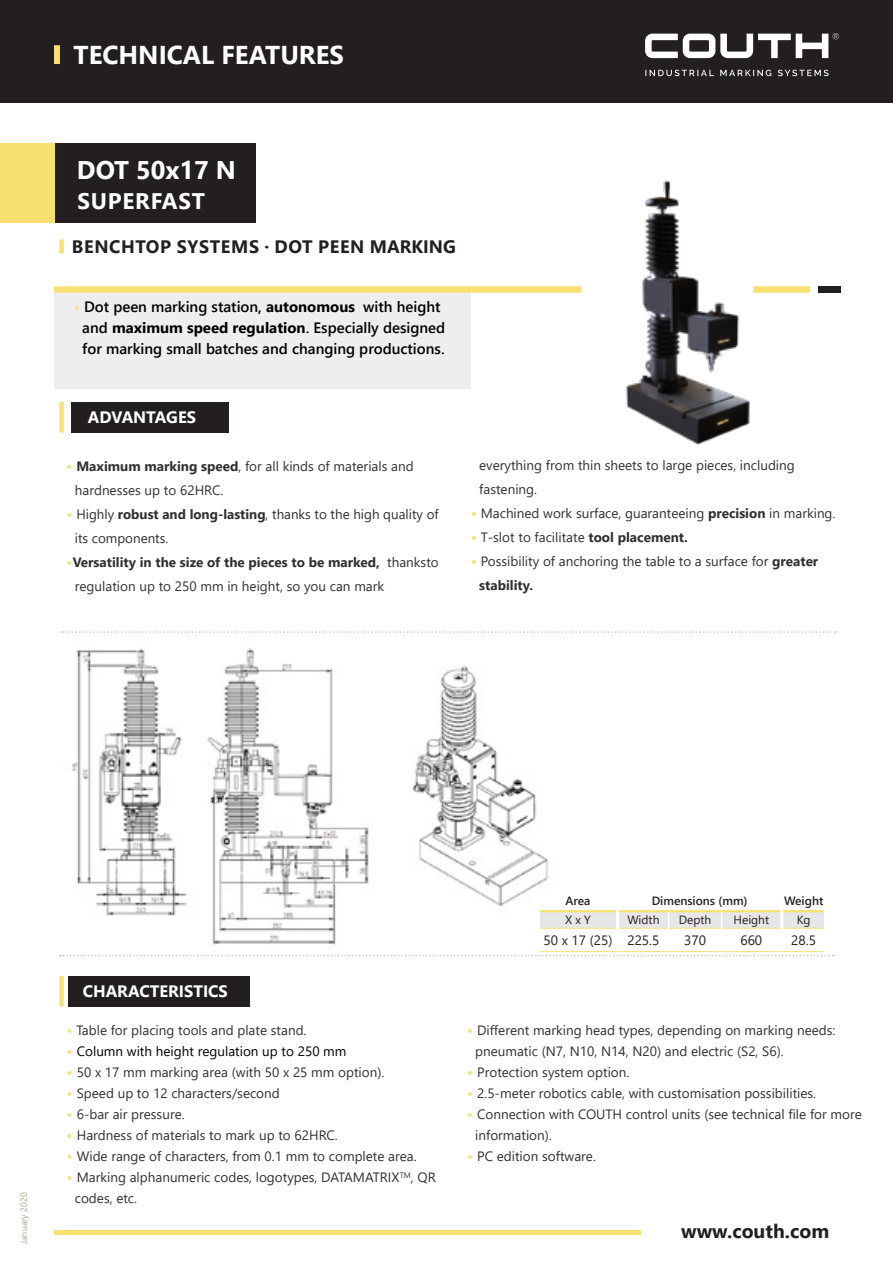
<style>
.page{position:relative;width:893px;height:1263px;background:#fff}
.page>*{position:absolute;margin:0;border:0;box-sizing:border-box;transform-origin:0 0}
.t1{font:700 25.8px "Segoe UI";color:#fff}
.t2{font:700 25.5px "Segoe UI";color:#fff}
.t3{font:700 22.5px "Segoe UI";letter-spacing:.035em;color:#fff}
.t4{font:700 19.5px "Segoe UI";color:#231f20}
.t5{font:700 18px "Segoe UI";letter-spacing:.035em;color:#231f20}
.t6{font:700 16.5px "Segoe UI";color:#fff}
.t7{font:600 15px/21px "Segoe UI";color:#000001;text-align:center}
.t8{font:13.5px/24px "Segoe UI";color:#312f30}
.t9{font:13.5px "Segoe UI";color:#000001}
.t10{font:13.5px "Segoe UI";color:#231f20}
.t11{font:600 12px "Segoe UI";color:#231f20}
.t12{font:12px "Segoe UI";color:#231f20}
.t13{font:9px "Segoe UI";color:#aaaa8d}
.s1{color:#f8e279}
.s2{font-weight:700}
.s3{font-weight:700;font-size:15px;color:#f8e279}
</style>
<div class="page">
<div style="left:0;top:0;width:893px;height:103px;background:#231f20"></div>
<div style="left:54px;top:45px;width:6px;height:19px;background:#f8e071"></div>
<svg style="left:645px;top:33px;width:194px;height:43px"></svg>
<div style="left:819px;top:286px;width:22px;height:7px;background:#231f20"></div>
<div style="left:54px;top:143px;width:202px;height:80px;background:#231f20"></div>
<div style="left:59px;top:239px;width:5px;height:14px;background:#f8e071"></div>
<div style="left:0;top:143px;width:54px;height:80px;background:#f8e071"></div>
<div style="left:68px;top:976px;width:182px;height:30px;background:#231f20"></div>
<div style="left:59px;top:976px;width:5px;height:31px;background:#f8e071"></div>
<svg style="left:62px;top:631px;width:774px;height:2px"></svg>
<div style="left:54px;top:1230px;width:586px;height:5px;background:#f8e071"></div>
<div style="left:54px;top:293px;width:417px;height:95px;background:#eeeeef"></div>
<svg style="left:54px;top:286px;width:756px;height:7px"></svg>
<div style="left:71px;top:402px;width:158px;height:30px;background:#231f20"></div>
<div style="left:59px;top:402px;width:5px;height:31px;background:#f8e071"></div>
<img style="left:72px;top:647px;width:477px;height:264px">
<hr style="left:540px;top:910px;width:76px;height:2px;background:#f8e071">
<hr style="left:619px;top:910px;width:50px;height:2px;background:#f8e071">
<hr style="left:669px;top:910px;width:53px;height:2px;background:#f8e071">
<hr style="left:722px;top:910px;width:58px;height:2px;background:#f8e071">
<hr style="left:783px;top:910px;width:41px;height:2px;background:#f8e071">
<svg style="left:60px;top:911px;width:774px;height:45px"></svg>
<img style="left:598px;top:180px;width:169px;height:265px">
<h1 class="t1" style="left:74px;top:31px;width:272px">TECHNICAL FEATURES</h1>
<h2 class="t2" style="left:77px;top:146px;width:161px">DOT 50x17 N</h2>
<h3 class="t3" style="left:77px;top:179px;width:129px">SUPERFAST</h3>
<h3 class="t5" style="left:72px;top:229px;width:385px">BENCHTOP SYSTEMS · DOT PEEN MARKING</h3>
<p class="t7" style="left:74px;top:295px;width:373px"><span class="s1">•</span> Dot peen marking station, <span class="s2">autonomous</span> with height and <span class="s2">maximum speed regulation</span>. Especially designed for marking small batches and changing productions.</p>
<p class="t6" style="left:88px;top:402px;width:110px">ADVANTAGES</p>
<p class="t8" style="left:75px;top:453px;width:340px;text-indent:-9px"><span class="s3">•</span> <span class="s2">Maximum marking speed</span>, for all kinds of materials and hardnesses up to 62HRC.</p>
<p class="t8" style="left:75px;top:501px;width:365px;text-indent:-9px"><span class="s3">•</span> Highly <span class="s2">robust and long-lasting</span>, thanks to the high quality of its components.</p>
<p class="t8" style="left:75px;top:549px;width:365px;text-indent:-9px"><span class="s3">•</span><span class="s2">Versatility in the size of the pieces to be marked,</span> thanksto regulation up to 250 mm in height, so you can mark</p>
<p class="t8" style="left:479px;top:452px;width:317px">everything from thin sheets to large pieces, including fastening.</p>
<p class="t8" style="left:471px;top:500px;width:366px"><span class="s3">•</span> Machined work surface, guaranteeing <span class="s2">precision</span> in marking.</p>
<p class="t8" style="left:471px;top:524px;width:219px"><span class="s3">•</span> T-slot to facilitate <span class="s2">tool placement.</span></p>
<p class="t8" style="left:479px;top:548px;width:341px;text-indent:-8px"><span class="s3">•</span> Possibility of anchoring the table to a surface for <span class="s2">greater stability.</span></p>
<p class="t13" style="left:16px;top:1244px;width:53px;rotate:-90deg">January 2020</p>
<p class="t6" style="left:83px;top:976px;width:147px">CHARACTERISTICS</p>
<p class="t8" style="left:66px;top:1017px;width:242px"><span class="s3">•</span> Table for placing tools and plate stand.</p>
<p class="t9" style="left:66px;top:1039px;width:282px"><span class="s3">•</span> Column with height regulation up to 250 mm</p>
<p class="t8" style="left:66px;top:1059px;width:320px"><span class="s3">•</span> 50 x 17 mm marking area (with 50 x 25 mm option).</p>
<p class="t8" style="left:66px;top:1080px;width:215px"><span class="s3">•</span> Speed up to 12 characters/second</p>
<p class="t8" style="left:66px;top:1101px;width:120px"><span class="s3">•</span> 6-bar air pressure.</p>
<p class="t8" style="left:66px;top:1122px;width:273px"><span class="s3">•</span> Hardness of materials to mark up to 62HRC.</p>
<p class="t8" style="left:66px;top:1143px;width:352px"><span class="s3">•</span> Wide range of characters, from 0.1 mm to complete area.</p>
<p class="t8" style="left:75px;top:1166px;width:362px;line-height:21px;text-indent:-9px"><span class="s3">•</span> Marking alphanumeric codes, logotypes, DATAMATRIX<sup>TM</sup>, QR codes, etc.</p>
<p class="t11" style="left:565px;top:889px;width:27px">Area</p>
<p class="t11" style="left:652px;top:889px;width:97px">Dimensions (mm)</p>
<p class="t11" style="left:784px;top:889px;width:41px">Weight</p>
<p class="t12" style="left:565px;top:909px;width:27px">X x Y</p>
<p class="t12" style="left:627px;top:909px;width:34px">Width</p>
<p class="t12" style="left:679px;top:909px;width:34px">Depth</p>
<p class="t12" style="left:733px;top:909px;width:37px">Height</p>
<p class="t12" style="left:797px;top:909px;width:15px">Kg</p>
<p class="t10" style="left:543px;top:927px;width:117px">50 x 17 (25) 225.5</p>
<p class="t10" style="left:684px;top:927px;width:23px">370</p>
<p class="t10" style="left:740px;top:927px;width:23px">660</p>
<p class="t10" style="left:791px;top:927px;width:26px">28.5</p>
<p class="t8" style="left:475px;top:1019px;width:362px;line-height:21px;text-indent:-9px"><span class="s3">•</span> Different marking head types, depending on marking needs: pneumatic (N7, N10, N14, N20) and electric (S2, S6).</p>
<p class="t8" style="left:467px;top:1059px;width:164px"><span class="s3">•</span> Protection system option.</p>
<p class="t8" style="left:467px;top:1080px;width:351px"><span class="s3">•</span> 2.5-meter robotics cable, with customisation possibilities.</p>
<p class="t8" style="left:475px;top:1103px;width:388px;line-height:21px;text-indent:-9px"><span class="s3">•</span> Connection with COUTH control units (see technical file for more information).</p>
<p class="t8" style="left:467px;top:1143px;width:131px"><span class="s3">•</span> PC edition software.</p>
<h3 class="t4" style="left:681px;top:1212px;width:149px">www.couth.com</h3>
</div>
